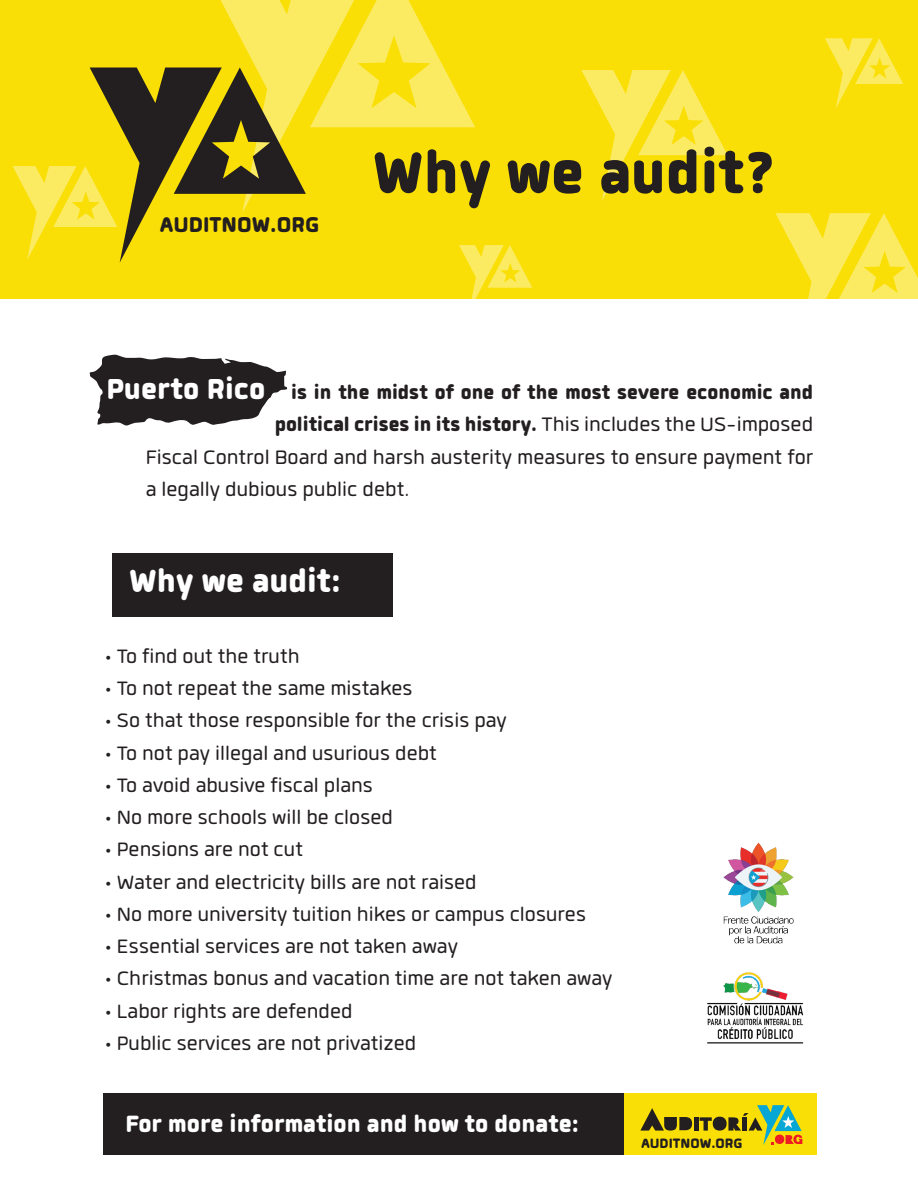
<style>
.page{position:relative;width:918px;height:1188px;background:#fff}
.page>*{position:absolute;margin:0;border:0;box-sizing:border-box;transform-origin:0 0}
.t1{font:900 81.9px "Quan Rounded";color:#231f20}
.t2{font:900 44.55px "Quan Rounded";color:#fff}
.t3{font:900 40.05px "Quan Rounded";color:#fff}
.t4{font:900 32.55px "Quan Rounded";color:#fff}
.t5{font:900 29.7px "Quan Rounded";color:#231f20}
.t6{font:900 27px "Quan Rounded";color:#231f20}
.t7{font:27px "Quan Rounded";color:#231f20}
.t8{font:26.85px "Quan Rounded";color:#231f20}
.t9{font:900 18.9px "Quan Rounded";color:#231f20}
.s1{font-weight:400}
</style>
<div class="page">
<div style="left:0;top:0;width:918px;height:299px;background:#fadf06"></div>
<svg style="left:775px;top:213px;width:143px;height:86px"></svg>
<svg style="left:581px;top:70px;width:147px;height:131px"></svg>
<svg style="left:825px;top:38px;width:78px;height:70px"></svg>
<svg style="left:89px;top:355px;width:199px;height:71px"></svg>
<img style="left:723px;top:842px;width:71px;height:102px">
<img style="left:707px;top:972px;width:97px;height:72px">
<div style="left:112px;top:553px;width:280px;height:64px;background:#231f20"></div>
<div style="left:104px;top:1094px;width:528px;height:61px;background:#231f20"></div>
<div style="left:624px;top:1094px;width:193px;height:61px;background:#fadf06"></div>
<svg style="left:640px;top:1108px;width:52px;height:23px"></svg>
<hr style="left:694px;top:1117px;width:4px;height:13px;background:#231f20">
<svg style="left:700px;top:1105px;width:102px;height:40px"></svg>
<svg style="left:13px;top:0;width:519px;height:299px"></svg>
<p class="t5" style="left:160px;top:209px;width:160px">AUDITNOW.ORG</p>
<h1 class="t1" style="left:373px;top:131px;width:405px">Why we audit?</h1>
<h3 class="t3" style="left:107px;top:368px;width:160px">Puerto Rico</h3>
<p class="t6" style="left:291px;top:378px;width:524px">is in the midst of one of the most severe economic and</p>
<p class="t6" style="left:275px;top:411px;width:540px">political crises in its history. <span class="s1">This includes the US-imposed</span></p>
<p class="t7" style="left:146px;top:444px;width:669px">Fiscal Control Board and harsh austerity measures to ensure payment for</p>
<p class="t7" style="left:146px;top:477px;width:265px">a legally dubious public debt.</p>
<h2 class="t2" style="left:129px;top:558px;width:213px">Why we audit:</h2>
<p class="t8" style="left:105px;top:644px;width:196px">• To find out the truth</p>
<p class="t8" style="left:105px;top:676px;width:309px">• To not repeat the same mistakes</p>
<p class="t8" style="left:105px;top:708px;width:404px">• So that those responsible for the crisis pay</p>
<p class="t8" style="left:105px;top:740px;width:334px">• To not pay illegal and usurious debt</p>
<p class="t8" style="left:105px;top:773px;width:270px">• To avoid abusive fiscal plans</p>
<p class="t8" style="left:105px;top:805px;width:290px">• No more schools will be closed</p>
<p class="t8" style="left:105px;top:837px;width:200px">• Pensions are not cut</p>
<p class="t8" style="left:105px;top:869px;width:374px">• Water and electricity bills are not raised</p>
<p class="t8" style="left:105px;top:902px;width:483px">• No more university tuition hikes or campus closures</p>
<p class="t8" style="left:105px;top:934px;width:355px">• Essential services are not taken away</p>
<p class="t8" style="left:105px;top:966px;width:509px">• Christmas bonus and vacation time are not taken away</p>
<p class="t8" style="left:105px;top:998px;width:249px">• Labor rights are defended</p>
<p class="t8" style="left:105px;top:1031px;width:313px">• Public services are not privatized</p>
<p class="t4" style="left:125px;top:1107px;width:455px">For more information and how to donate:</p>
<p class="t9" style="left:642px;top:1134px;width:103px">AUDITNOW.ORG</p>
</div>
